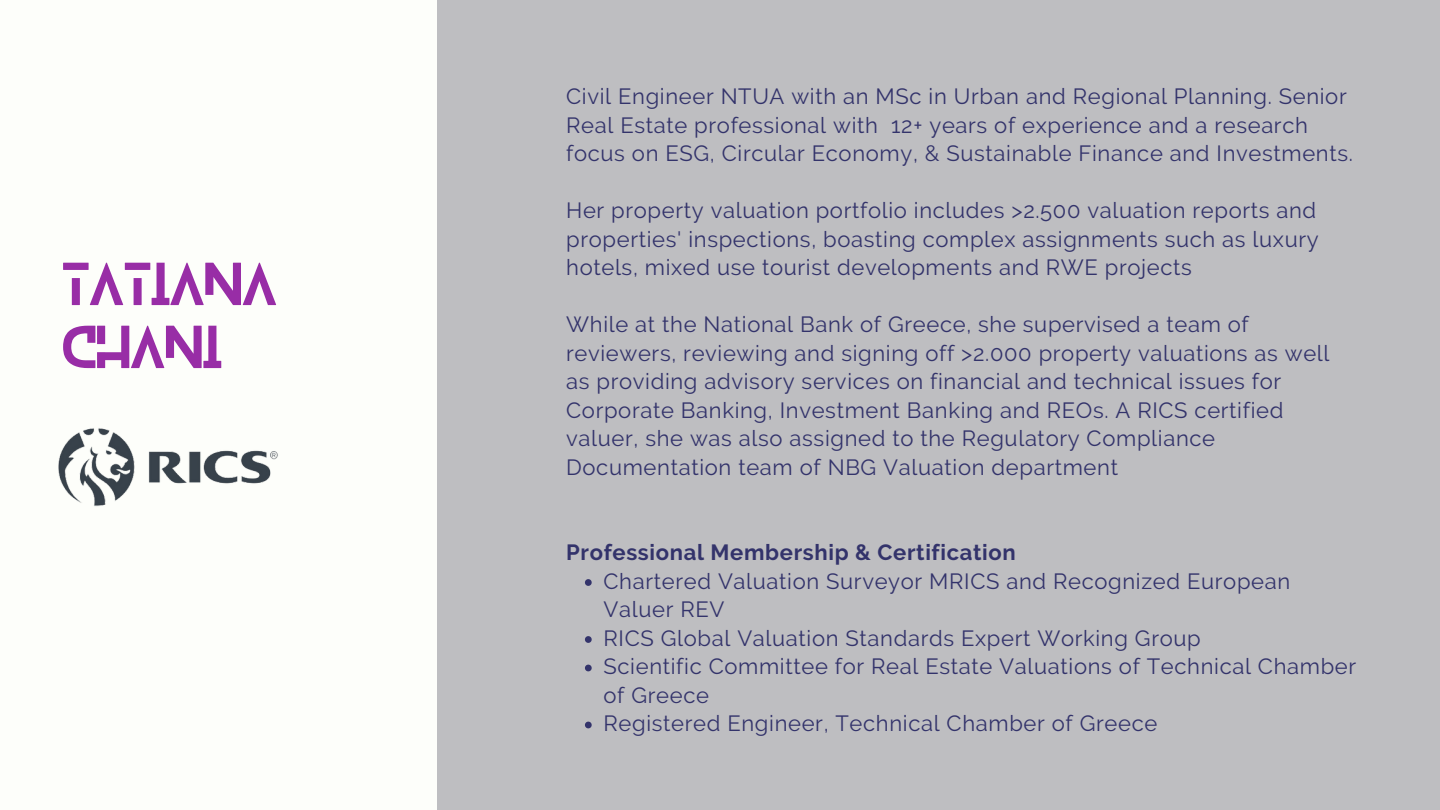
<style>
.page{position:relative;width:1440px;height:810px;background:#bebec1}
.page>*{position:absolute;margin:0;border:0;box-sizing:border-box;transform-origin:0 0}
.t1{font:53px/63px "Blanka";color:#982da6}
.t2{font:22px/28.5px "Raleway";letter-spacing:.03em;color:#33336b}
.t3{font:700 22px "Raleway";letter-spacing:.03em;color:#33336b}
</style>
<div class="page">
<div style="left:0;top:0;width:437px;height:810px;background:#fdfefa"></div>
<img style="left:58px;top:428px;width:220px;height:79px">
<svg style="left:585px;top:579px;width:7px;height:7px"></svg>
<svg style="left:585px;top:636px;width:7px;height:7px"></svg>
<svg style="left:585px;top:665px;width:7px;height:6px"></svg>
<svg style="left:585px;top:722px;width:7px;height:6px"></svg>
<h1 class="t1" style="left:63px;top:247px;width:216px">TATIANA<br>CHANI</h1>
<p class="t2" style="left:566px;top:82px;width:788px">Civil Engineer NTUA with an MSc in Urban and Regional Planning. Senior<br>Real Estate professional with 12+ years of experience and a research focus on ESG, Circular Economy, &amp; Sustainable Finance and Investments.</p>
<p class="t2" style="left:566px;top:196px;width:754px;text-align:justify">Her property valuation portfolio includes &gt;2.500 valuation reports and properties' inspections, boasting complex assignments such as luxury hotels, mixed use tourist developments and RWE projects</p>
<p class="t2" style="left:566px;top:310px;width:765px">While at the National Bank of Greece, she supervised a team of reviewers, reviewing and signing off &gt;2.000 property valuations as well as providing advisory services on financial and technical issues for Corporate Banking, Investment Banking and REOs. A RICS certified valuer, she was also assigned to the Regulatory Compliance Documentation team of NBG Valuation department</p>
<p class="t3" style="left:566px;top:540px;width:451px">Professional Membership &amp; Certification</p>
<p class="t2" style="left:604px;top:567px;width:754px">Chartered Valuation Surveyor MRICS and Recognized European Valuer REV<br>RICS Global Valuation Standards Expert Working Group<br>Scientific Committee for Real Estate Valuations of Technical Chamber of Greece<br>Registered Engineer, Technical Chamber of Greece</p>
</div>
